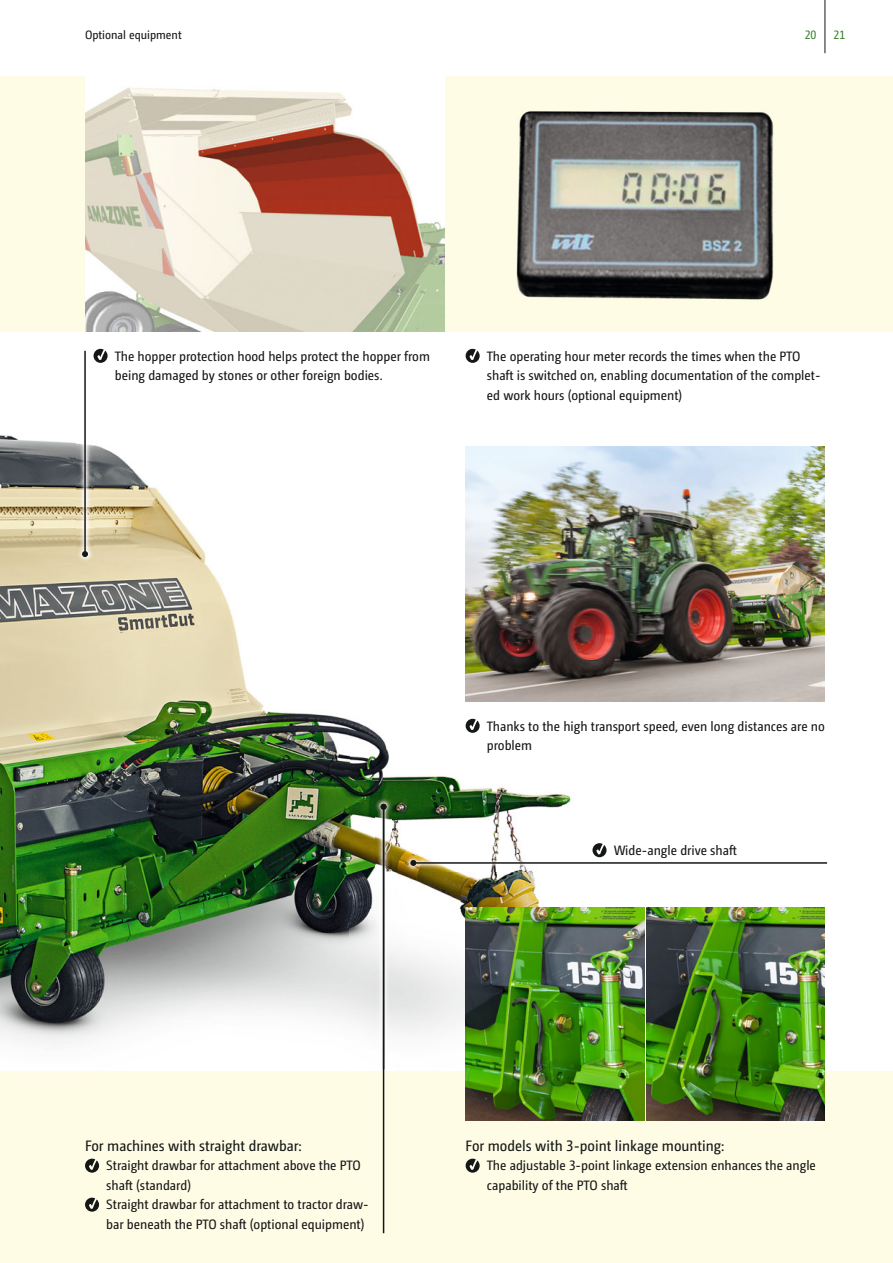
<style>
.page{position:relative;width:893px;height:1263px;background:#fff}
.page>*{position:absolute;margin:0;border:0;box-sizing:border-box;transform-origin:0 0}
.t1{font:15px "Camingo Dos Pro S Cd";color:#151616}
.t2{font:13.5px/19.5px "Camingo Dos Pro S Cd";color:#151616}
.t3{font:12px "Camingo Dos Pro S Cd";color:#151616}
.t4{font:12px "Camingo Dos Pro S Cd";color:#38832b}
</style>
<div class="page">
<div style="left:0;top:77px;width:893px;height:255px;background:#fffce6"></div>
<div style="left:0;top:1071px;width:893px;height:192px;background:#fffce6"></div>
<img style="left:1px;top:435px;width:598px;height:668px">
<img style="left:0;top:372px;width:1px;height:699px">
<img style="left:77px;top:350px;width:16px;height:213px">
<hr style="left:84px;top:351px;width:2px;height:203px;background:#151616">
<svg style="left:82px;top:551px;width:6px;height:6px"></svg>
<img style="left:466px;top:446px;width:359px;height:256px">
<img style="left:375px;top:798px;width:17px;height:277px">
<hr style="left:383px;top:807px;width:1px;height:426px;background:#151616">
<svg style="left:381px;top:804px;width:6px;height:6px"></svg>
<img style="left:405px;top:854px;width:423px;height:17px">
<hr style="left:413px;top:862px;width:414px;height:2px;background:#151616">
<svg style="left:410px;top:860px;width:6px;height:6px"></svg>
<img style="left:85px;top:77px;width:359px;height:255px">
<img style="left:466px;top:908px;width:178px;height:212px">
<img style="left:646px;top:908px;width:179px;height:212px">
<img style="left:516px;top:111px;width:258px;height:189px">
<hr style="left:825px;top:0;width:1px;height:53px;background:#151616">
<svg style="left:466px;top:349px;width:14px;height:14px"></svg>
<svg style="left:94px;top:349px;width:14px;height:14px"></svg>
<svg style="left:466px;top:719px;width:14px;height:14px"></svg>
<svg style="left:592px;top:843px;width:14px;height:14px"></svg>
<svg style="left:466px;top:1158px;width:14px;height:15px"></svg>
<svg style="left:85px;top:1158px;width:14px;height:15px"></svg>
<svg style="left:85px;top:1197px;width:14px;height:15px"></svg>
<p class="t3" style="left:85px;top:30px;width:98px">Optional equipment</p>
<p class="t4" style="left:805px;top:30px;width:13px">20</p>
<p class="t4" style="left:833px;top:30px;width:13px">21</p>
<p class="t2" style="left:115px;top:347px;width:317px">The hopper protection hood helps protect the hopper from being damaged by stones or other foreign bodies.</p>
<p class="t2" style="left:487px;top:347px;width:335px">The operating hour meter records the times when the PTO shaft is switched on, enabling documentation of the complet&shy;ed work hours (optional equipment)</p>
<p class="t2" style="left:487px;top:717px;width:339px">Thanks to the high transport speed, even long distances are no problem</p>
<p class="t2" style="left:614px;top:841px;width:125px">Wide-angle drive shaft</p>
<p class="t1" style="left:85px;top:1140px;width:218px">For machines with straight drawbar:</p>
<p class="t2" style="left:106px;top:1157px;width:264px">Straight drawbar for attachment above the PTO shaft (standard)<br>Straight drawbar for attachment to tractor draw&shy;bar beneath the PTO shaft (optional equipment)</p>
<p class="t1" style="left:466px;top:1140px;width:260px">For models with 3-point linkage mounting:</p>
<p class="t2" style="left:487px;top:1157px;width:331px">The adjustable 3-point linkage extension enhances the angle capability of the PTO shaft</p>
</div>
